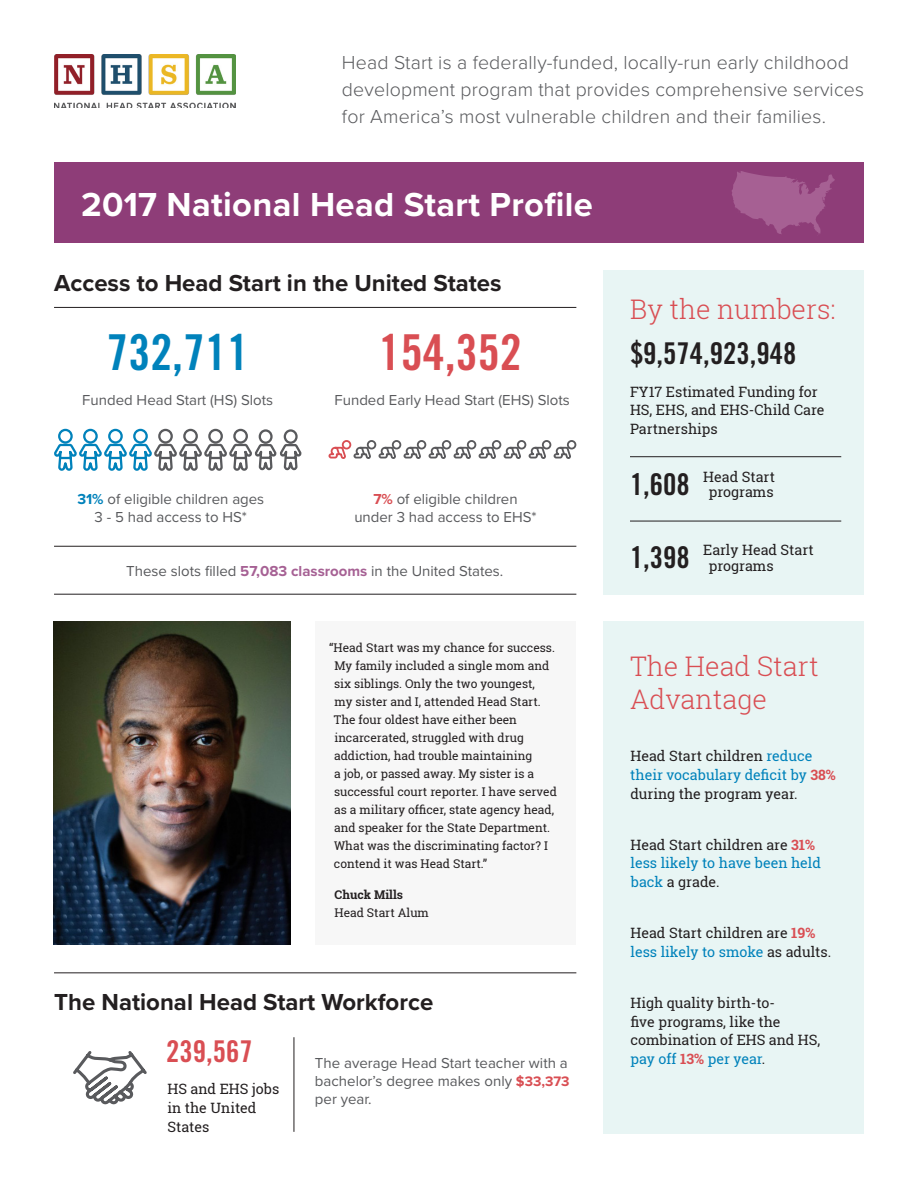
<style>
.page{position:relative;width:918px;height:1188px;background:#fff}
.page>*{position:absolute;margin:0;border:0;box-sizing:border-box;transform-origin:0 0}
.Stat_-_Large_-_Red{font:49.5px "Trade Gothic LT Bold Cond Twenty";color:#0082bb}
.Stat_-_Large_-_Red-2{font:49.5px "Trade Gothic LT Bold Cond Twenty";color:#d94e53}
.Page_Title{font:700 34.5px "Proxima Nova";letter-spacing:.01em;color:#fff}
.Box_Numbers_-_Large{font:30px "Trade Gothic LT Bold Cond Twenty";color:#231f20}
.Box_Caption_-_Black{font:30px "Trade Gothic Bold Cond Twenty";color:#231f20}
.Box_Numbers_-_Large-2{font:30px "Trade Gothic LT Bold Cond Twenty";color:#d94e53}
.Box_Title_-_Red{font:300 27px/33px "Roboto Slab";color:#d94e53}
.Section_Article_Titl{font:700 24px "Proxima Nova";color:#231f20}
.Mission_Statement{font:300 19.5px/27px "Proxima Nova";letter-spacing:.01em;color:#595a5d}
.Box_Caption_-_Black-2{font:15px/18px "Proxima Nova";color:#58595c;text-align:center}
.Section_Article_Titl-2{font:15px/18px "Proxima Nova";color:#58595c;text-align:justify}
.Stat_Subtitle{font:15px "Proxima Nova";color:#595a5d}
.Box_Caption_-_Black-3{font:14.25px/18.8px "Roboto Slab";color:#231f20}
.Box_Caption_-_Black-4{font:14.25px/18.8px "Roboto Slab";color:#0082bb}
.Box_Caption_-_Black-5{font:12px/18px "Roboto Slab";color:#231f20}
.s1{font-weight:700;color:#0082bb}
.s2{font-weight:700;color:#d94e53}
.s3{font-weight:700;color:#a66194}
.s4{font-weight:700}
.s5{font-weight:700;font-size:14.25px;color:#d94e53}
.s6{color:#0082bb}
.s7{color:#231f20}
</style>
<div class="page">
<div style="left:54px;top:162px;width:810px;height:81px;background:#8e3d78"></div>
<div style="left:603px;top:270px;width:261px;height:324px;background:#e8f5f4"></div>
<div style="left:603px;top:621px;width:261px;height:513px;background:#e8f5f4"></div>
<svg style="left:55px;top:428px;width:247px;height:43px"></svg>
<svg style="left:328px;top:440px;width:249px;height:19px"></svg>
<hr style="left:630px;top:456px;width:211px;height:1px;background:#231f20">
<hr style="left:630px;top:521px;width:211px;height:1px;background:#231f20">
<div style="left:315px;top:621px;width:261px;height:324px;background:#f7f7f7"></div>
<svg style="left:73px;top:1051px;width:74px;height:54px"></svg>
<hr style="left:54px;top:973px;width:522px;height:1px;background:#231f20">
<hr style="left:54px;top:307px;width:522px;height:1px;background:#231f20">
<hr style="left:54px;top:546px;width:522px;height:1px;background:#231f20">
<hr style="left:54px;top:594px;width:522px;height:1px;background:#231f20">
<hr style="left:294px;top:1037px;width:1px;height:95px;background:#231f20">
<svg style="left:732px;top:171px;width:103px;height:63px"></svg>
<img style="left:54px;top:54px;width:182px;height:54px">
<img style="left:53px;top:621px;width:237px;height:324px">
<p class="Mission_Statement" style="left:342px;top:50px;width:524px">Head Start is a federally-funded, locally-run early childhood development program that provides comprehensive services for America’s most vulnerable children and their families.</p>
<p class="Page_Title" style="left:81px;top:179px;width:513px">2017 National Head Start Profile</p>
<p class="Section_Article_Titl" style="left:54px;top:265px;width:449px">Access to Head Start in the United States</p>
<p class="Stat_-_Large_-_Red" style="left:106px;top:323px;width:144px">732,711</p>
<p class="Stat_Subtitle" style="left:82px;top:391px;width:192px">Funded Head Start (HS) Slots</p>
<p class="Box_Caption_-_Black-2" style="left:77px;top:491px;width:188px"><span class="s1">31%</span> of eligible children ages<br>3 - 5 had access to HS*</p>
<p class="Stat_-_Large_-_Red-2" style="left:379px;top:323px;width:144px">154,352</p>
<p class="Stat_Subtitle" style="left:335px;top:391px;width:237px">Funded Early Head Start (EHS) Slots</p>
<p class="Box_Caption_-_Black-2" style="left:354px;top:491px;width:184px"><span class="s2">7%</span> of eligible children under 3 had access to EHS*</p>
<p class="Box_Caption_-_Black-2" style="left:126px;top:562px;width:379px">These slots filled <span class="s3">57,083 classrooms</span> in the United States.</p>
<p class="Box_Caption_-_Black-5" style="left:334px;top:638px;width:225px;text-indent:-5px">“Head Start was my chance for success.<br>My family included a single mom and six siblings. Only the two youngest,<br>my sister and I, attended Head Start.<br>The four oldest have either been incarcerated, struggled with drug addiction, had trouble maintaining<br>a job, or passed away. My sister is a successful court reporter. I have served as a military officer, state agency head, and speaker for the State Department.<br>What was the discriminating factor? I contend it was Head Start.”</p>
<p class="Box_Caption_-_Black-5" style="left:334px;top:886px;width:96px"><span class="s4">Chuck Mills<br></span>Head Start Alum</p>
<p class="Section_Article_Titl" style="left:54px;top:984px;width:381px">The National Head Start Workforce</p>
<p class="Box_Numbers_-_Large-2" style="left:166px;top:1033px;width:88px">239,567</p>
<p class="Box_Caption_-_Black-3" style="left:167px;top:1080px;width:113px">HS and EHS jobs in the United<br>States</p>
<p class="Section_Article_Titl-2" style="left:315px;top:1054px;width:256px">The average Head Start teacher with a bachelor’s degree makes only <span class="s5">$33,373 </span>per year.</p>
<p class="Box_Title_-_Red" style="left:630px;top:292px;width:207px">By the numbers:</p>
<p class="Box_Numbers_-_Large" style="left:630px;top:335px;width:168px">$9,574,923,948</p>
<p class="Box_Caption_-_Black-3" style="left:630px;top:382px;width:196px">FY17 Estimated Funding for<br>HS, EHS, and EHS-Child Care<br>Partnerships</p>
<p class="Box_Caption_-_Black" style="left:630px;top:467px;width:61px">1,608</p>
<p class="Box_Caption_-_Black-3" style="left:703px;top:469px;width:73px;line-height:15px;text-align:center">Head Start programs</p>
<p class="Box_Caption_-_Black" style="left:630px;top:539px;width:61px">1,398</p>
<p class="Box_Caption_-_Black-3" style="left:709px;top:541px;width:106px;line-height:16.5px;text-indent:-6px">Early Head Start programs</p>
<p class="Box_Title_-_Red" style="left:630px;top:649px;width:190px">The Head Start<br>Advantage</p>
<p class="Box_Caption_-_Black-3" style="left:630px;top:746px;width:207px">Head Start children <span class="s6">reduce their vocabulary deficit by</span> <span class="s2">38% </span>during the program year.</p>
<p class="Box_Caption_-_Black-4" style="left:630px;top:835px;width:192px"><span class="s7">Head Start children are</span> <span class="s2">31% </span>less likely to have been held back <span class="s7">a grade.</span></p>
<p class="Box_Caption_-_Black-3" style="left:630px;top:923px;width:202px">Head Start children are <span class="s2">19% </span><span class="s6">less likely to smoke</span> as adults.</p>
<p class="Box_Caption_-_Black-3" style="left:630px;top:993px;width:192px">High quality birth-to-<br>five programs, like the combination of EHS and HS, <span class="s6">pay off</span> <span class="s2">13%</span> <span class="s6">per year</span>.</p>
</div>
